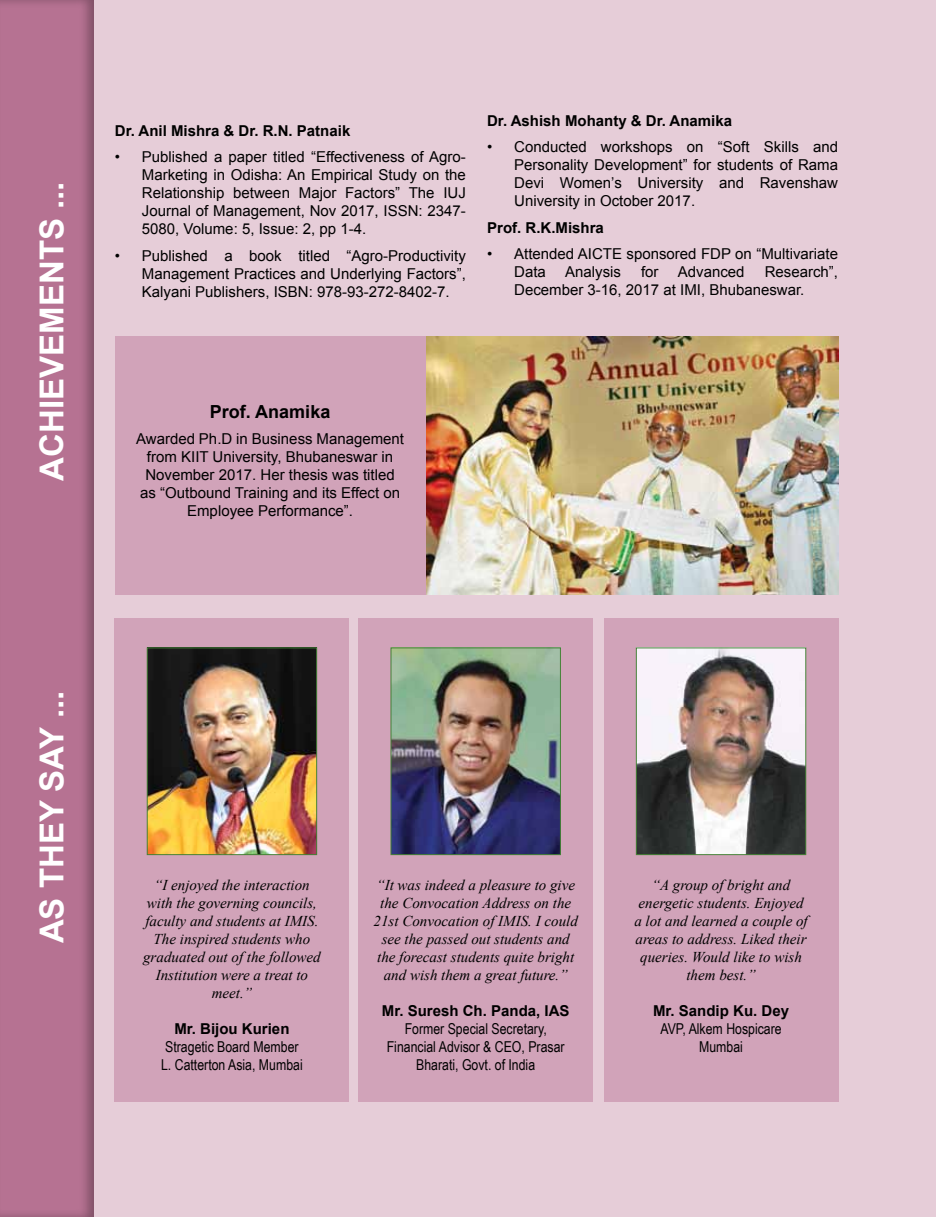
<style>
.page{position:relative;width:936px;height:1217px;background:#fff}
.page>*{position:absolute;margin:0;border:0;box-sizing:border-box;transform-origin:0 0}
.t1{font:700 33px "Arial";color:#fff}
.t2{font:700 18px "Arial";color:#000}
.t3{font:15px/18px "Arial";color:#000;text-align:justify}
.t4{font:italic 15px/18px "Times New Roman";color:#000;text-align:center}
.t5{font:15px/18px "Arial Narrow";color:#000;text-align:center}
.t6{font:700 15px "Arial";color:#000}
</style>
<div class="page">
<div style="left:0;top:0;width:935px;height:1216px;background:#e6cdd8"></div>
<div style="left:0;top:0;width:95px;height:1216px;background:#000;opacity:.3"></div>
<div style="left:115px;top:618px;width:234px;height:483px;background:#d1a3b9"></div>
<div style="left:358px;top:618px;width:234px;height:483px;background:#d1a3b9"></div>
<div style="left:604px;top:618px;width:234px;height:483px;background:#d1a3b9"></div>
<img style="left:149px;top:649px;width:166px;height:203px">
<div style="left:147px;top:647px;width:170px;height:207px;border:1px solid #458137"></div>
<img style="left:392px;top:649px;width:166px;height:203px">
<div style="left:390px;top:647px;width:170px;height:207px;border:1px solid #458137"></div>
<img style="left:638px;top:649px;width:166px;height:203px">
<div style="left:636px;top:647px;width:170px;height:207px;border:1px solid #458137"></div>
<img style="left:425px;top:336px;width:413px;height:258px">
<div style="left:115px;top:336px;width:310px;height:258px;background:#d1a3b9"></div>
<h1 class="t1" style="left:30px;top:480px;width:300px;rotate:-90deg">ACHIEVEMENTS ...</h1>
<p class="t6" style="left:115px;top:120px;width:237px">Dr. Anil Mishra &amp; Dr. R.N. Patnaik</p>
<p class="t3" style="left:142px;top:148px;width:325px;text-indent:-27px">• Published a paper titled “Effectiveness of Agro-Marketing in Odisha: An Empirical Study on the Relationship between Major Factors” The IUJ Journal of Management, Nov 2017, ISSN: 2347- 5080, Volume: 5, Issue: 2, pp 1-4.</p>
<p class="t3" style="left:142px;top:246px;width:325px;text-indent:-27px">• Published a book titled “Agro-Productivity Management Practices and Underlying Factors”, Kalyani Publishers, ISBN: 978-93-272-8402-7.</p>
<p class="t6" style="left:487px;top:110px;width:246px">Dr. Ashish Mohanty &amp; Dr. Anamika</p>
<p class="t3" style="left:514px;top:138px;width:325px;text-indent:-27px">• Conducted workshops on “Soft Skills and Personality Development” for students of Rama Devi Women’s University and Ravenshaw University in October 2017.</p>
<p class="t6" style="left:487px;top:217px;width:118px">Prof. R.K.Mishra</p>
<p class="t3" style="left:514px;top:245px;width:325px;text-indent:-27px">• Attended AICTE sponsored FDP on “Multivariate<br>Data</p>
<p class="t3" style="left:565px;top:263px;width:57px">Analysis</p>
<p class="t3" style="left:641px;top:263px;width:19px">for</p>
<p class="t3" style="left:678px;top:263px;width:68px">Advanced</p>
<p class="t3" style="left:514px;top:263px;width:325px;text-indent:250px">Research”,<br>December 3-16, 2017 at IMI, Bhubaneswar.</p>
<p class="t2" style="left:210px;top:399px;width:122px">Prof. Anamika</p>
<p class="t3" style="left:136px;top:430px;width:269px;text-align:center">Awarded Ph.D in Business Management from KIIT University, Bhubaneswar in November 2017. Her thesis was titled as “Outbound Training and its Effect on Employee Performance”.</p>
<h1 class="t1" style="left:30px;top:943px;width:254px;rotate:-90deg">AS THEY SAY ...</h1>
<p class="t4" style="left:143px;top:875px;width:179px">“I enjoyed the interaction with the governing councils, faculty and students at IMIS.<br>The inspired students who graduated out of the followed<br>Institution were a treat to meet.”</p>
<p class="t6" style="left:174px;top:1018px;width:117px">Mr. Bijou Kurien</p>
<p class="t5" style="left:161px;top:1037px;width:143px;text-align:left">Stragetic Board Member<br>L. Catterton Asia, Mumbai</p>
<p class="t4" style="left:373px;top:875px;width:206px">“It was indeed a pleasure to give the Convocation Address on the<br>21st Convocation of IMIS. I could see the passed out students and the forecast students quite bright and wish them a great future.”</p>
<p class="t6" style="left:382px;top:1000px;width:189px">Mr. Suresh Ch. Panda, IAS</p>
<p class="t5" style="left:387px;top:1019px;width:179px">Former Special Secretary,<br>Financial Advisor &amp; CEO, Prasar<br>Bharati, Govt. of India</p>
<p class="t4" style="left:634px;top:875px;width:175px">“A group of bright and energetic students. Enjoyed a lot and learned a couple of areas to address. Liked their queries. Would like to wish them best.”</p>
<p class="t6" style="left:653px;top:1000px;width:137px">Mr. Sandip Ku. Dey</p>
<p class="t5" style="left:660px;top:1019px;width:123px">AVP, Alkem Hospicare<br>Mumbai</p>
</div>
